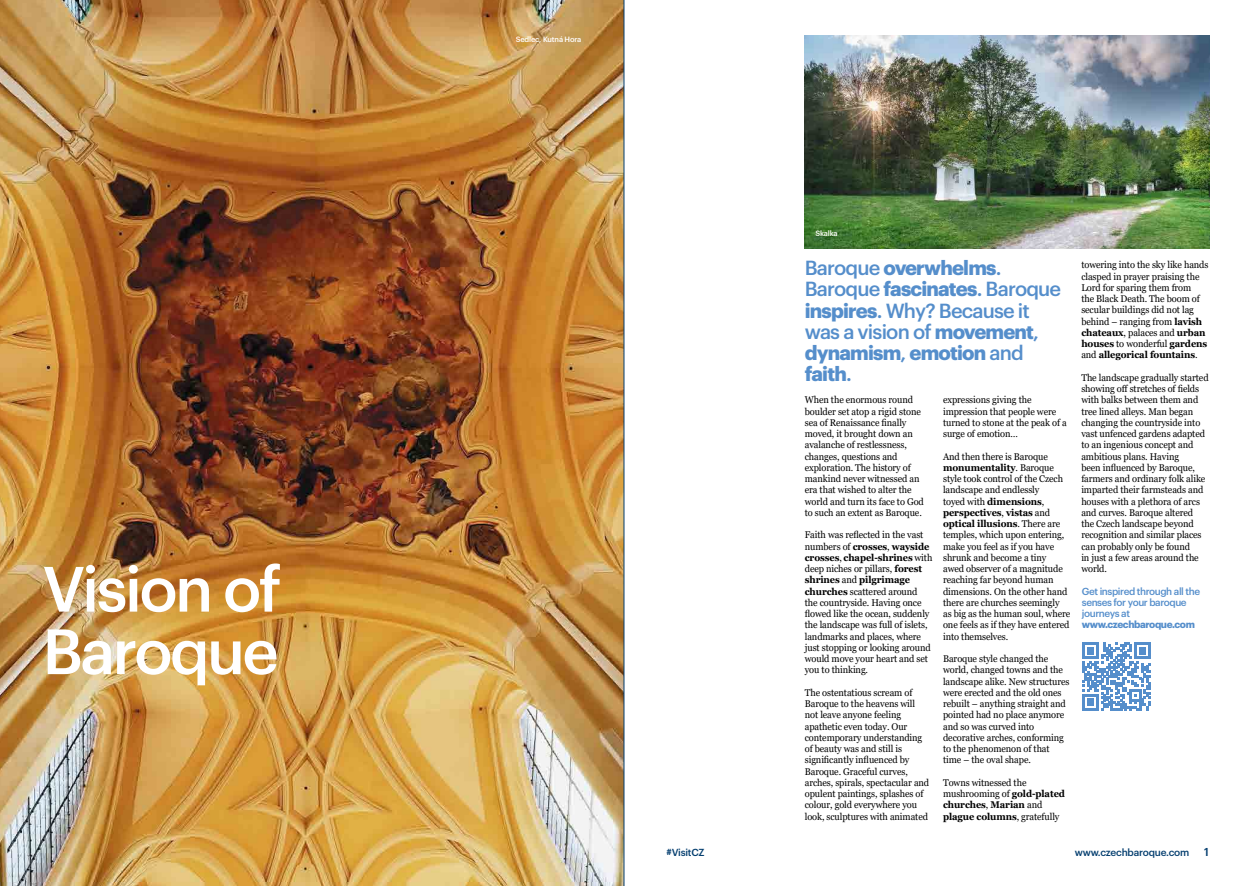
<style>
.page{position:relative;width:1248px;height:886px;background:#fff}
.page>*{position:absolute;margin:0;border:0;box-sizing:border-box;transform-origin:0 0}
._03_Titul_oddilu{font:500 62.5px/62.5px "Graphik";letter-spacing:-.04em;color:#fff}
._06_Text_vyrazny{font:700 20px/21.2px "Graphik";letter-spacing:-.04em;color:#558ecb}
._14_Doplnkovy_text{font:500 11.25px "Graphik";color:#043e6f}
._12_Tip_konkretni{font:500 10px/11.2px "Graphik";letter-spacing:-.04em;color:#558ecb}
.t1{font:500 10px "Graphik";letter-spacing:-.02em;color:#043e6f}
._12_Tip_konkretni-2{font:700 10px "Graphik";letter-spacing:-.04em;color:#558ecb}
._08_Text_základní_7{font:9.75px/11.2px "Georgia";letter-spacing:-.01em;color:#000;scale:.95 1}
._13_Popiska{font:500 7.5px "Graphik";letter-spacing:-.02em;color:#fff}
.s1{font-weight:500}
.s2{font-weight:700}
</style>
<div class="page">
<img style="left:0;top:0;width:623px;height:886px">
<img style="left:804px;top:35px;width:404px;height:213px">
<svg style="left:1082px;top:642px;width:68px;height:69px"></svg>
<hr style="left:623px;top:0;width:1px;height:886px;background:#043e6f">
<p class="_03_Titul_oddilu" style="left:43px;top:552px;width:240px">Vision of<br>Baroque</p>
<p class="_13_Popiska" style="left:515px;top:33px;width:67px">Sedlec, Kutná Hora</p>
<p class="_13_Popiska" style="left:815px;top:228px;width:24px">Skalka</p>
<p class="_06_Text_vyrazny" style="left:804px;top:255px;width:258px"><span class="s1">Baroque</span> overwhelms<span class="s1">.<br>Baroque</span> fascinates<span class="s1">. Baroque </span>inspires<span class="s1">. Why? Because it was a vision of</span> movement<span class="s1">, </span>dynamism<span class="s1">,</span> emotion <span class="s1">and </span>faith<span class="s1">.</span></p>
<p class="_08_Text_základní_7" style="left:804px;top:394px;width:127px">When the enormous round boulder set atop a rigid stone sea of Renaissance finally moved, it brought down an avalanche of restlessness, changes, questions and exploration. The history of mankind never witnessed an era that wished to alter the world and turn its face to God to such an extent as Baroque.</p>
<p class="_08_Text_základní_7" style="left:804px;top:529px;width:136px">Faith was reflected in the vast numbers of <span class="s2">crosses</span>, <span class="s2">wayside crosses</span>, <span class="s2">chapel-shrines</span> with deep niches or pillars, <span class="s2">forest shrines</span> and <span class="s2">pilgrimage churches</span> scattered around the countryside. Having once flowed like the ocean, suddenly the landscape was full of islets, landmarks and places, where just stopping or looking around would move your heart and set you to thinking.</p>
<p class="_08_Text_základní_7" style="left:804px;top:687px;width:132px">The ostentatious scream of<br>Baroque to the heavens will not leave anyone feeling apathetic even today. Our contemporary understanding of beauty was and still is significantly influenced by<br>Baroque. Graceful curves, arches, spirals, spectacular and opulent paintings, splashes of colour, gold everywhere you look, sculptures with animated</p>
<p class="_08_Text_základní_7" style="left:943px;top:394px;width:132px">expressions giving the impression that people were turned to stone at the peak of a surge of emotion…</p>
<p class="_08_Text_základní_7" style="left:943px;top:451px;width:135px">And then there is Baroque <span class="s2">monumentality</span>. Baroque style took control of the Czech landscape and endlessly<br>toyed with <span class="s2">dimensions</span>, <span class="s2">perspectives</span>, <span class="s2">vistas</span> and <span class="s2">optical illusions</span>. There are temples, which upon entering, make you feel as if you have shrunk and become a tiny<br>awed observer of a magnitude reaching far beyond human dimensions. On the other hand there are churches seemingly as big as the human soul, where one feels as if they have entered into themselves.</p>
<p class="_08_Text_základní_7" style="left:943px;top:653px;width:135px">Baroque style changed the world, changed towns and the landscape alike. New structures were erected and the old ones rebuilt – anything straight and pointed had no place anymore and so was curved into decorative arches, conforming to the phenomenon of that time – the oval shape.</p>
<p class="_08_Text_základní_7" style="left:943px;top:777px;width:130px">Towns witnessed the mushrooming of <span class="s2">gold-plated churches</span>, <span class="s2">Marian</span> and <span class="s2">plague columns</span>, gratefully</p>
<p class="_08_Text_základní_7" style="left:1081px;top:259px;width:135px">towering into the sky like hands clasped in prayer praising the<br>Lord for sparing them from<br>the Black Death. The boom of secular buildings did not lag behind – ranging from <span class="s2">lavish chateaux</span>, palaces and <span class="s2">urban houses</span> to wonderful <span class="s2">gardens </span>and <span class="s2">allegorical fountains</span>.</p>
<p class="_08_Text_základní_7" style="left:1081px;top:372px;width:135px">The landscape gradually started showing off stretches of fields with balks between them and tree lined alleys. Man began changing the countryside into vast unfenced gardens adapted to an ingenious concept and ambitious plans. Having<br>been influenced by Baroque, farmers and ordinary folk alike imparted their farmsteads and houses with a plethora of arcs and curves. Baroque altered<br>the Czech landscape beyond recognition and similar places can probably only be found<br>in just a few areas around the world.</p>
<p class="_12_Tip_konkretni" style="left:1081px;top:584px;width:120px">Get inspired through all the senses for your baroque journeys at</p>
<p class="_12_Tip_konkretni-2" style="left:1081px;top:617px;width:115px">www.czechbaroque.com</p>
<p class="t1" style="left:666px;top:845px;width:40px">#VisitCZ</p>
<p class="t1" style="left:1074px;top:845px;width:116px">www.czechbaroque.com</p>
<p class="_14_Doplnkovy_text" style="left:1204px;top:844px;width:6px">1</p>
</div>
